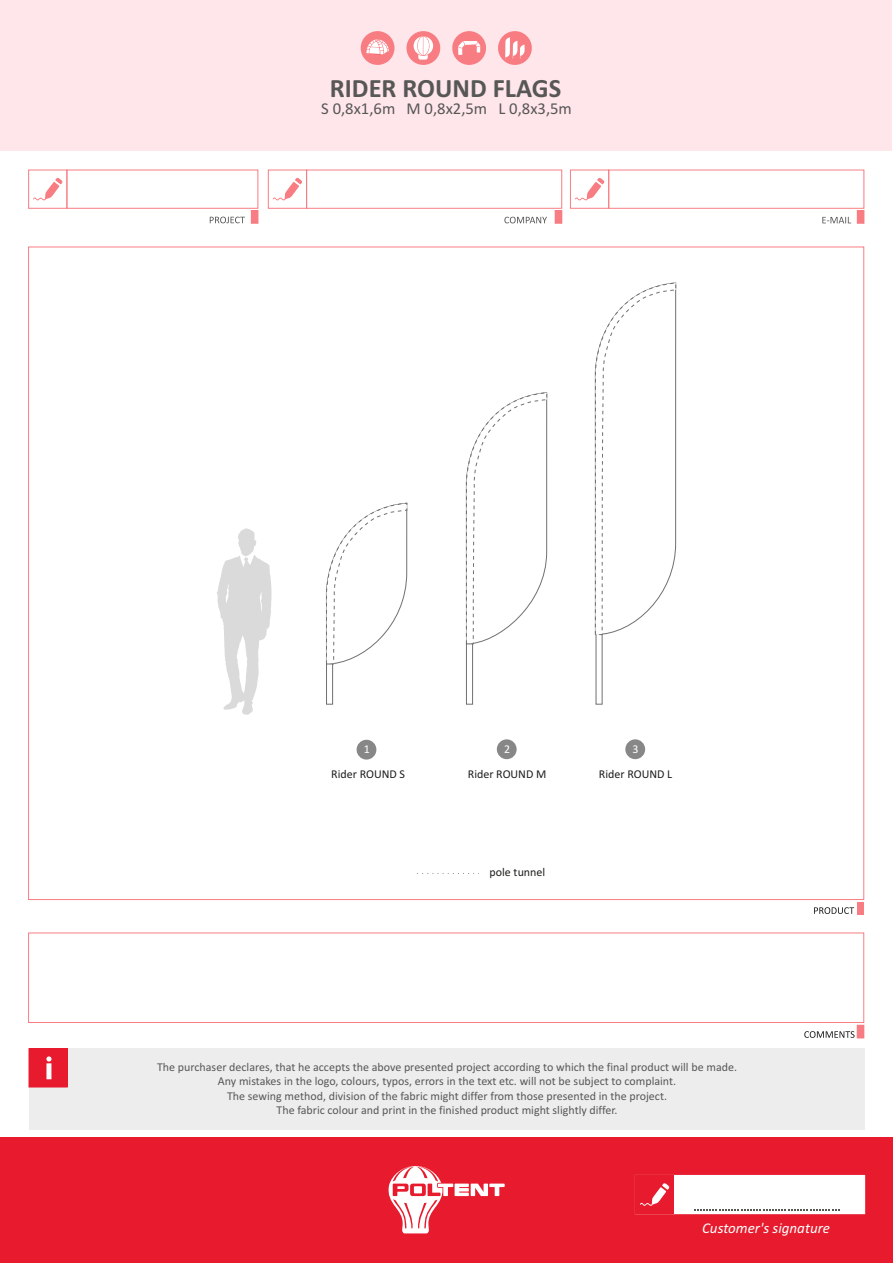
<style>
.page{position:relative;width:893px;height:1263px;background:#fff}
.page>*{position:absolute;margin:0;border:0;box-sizing:border-box;transform-origin:0 0}
.t1{font:700 26.55px "Calibri";color:#575756}
.t2{font:16.65px "Calibri";color:#575756}
.t3{font:italic 15px "Calibri";color:#fff}
.t4{font:12px/14.7px "Calibri";color:#575756;text-align:center}
.t5{font:12px "Calibri";color:#1d1d1b}
.t6{font:12px "Calibri";color:#fff}
</style>
<div class="page">
<div style="left:857px;top:902px;width:7px;height:12px;background:#f87d83"></div>
<svg style="left:814px;top:907px;width:40px;height:7px"></svg>
<div style="left:857px;top:1025px;width:7px;height:13px;background:#f87d83"></div>
<div style="left:28px;top:932px;width:836px;height:91px;border:1px solid #f87d83"></div>
<svg style="left:804px;top:1031px;width:51px;height:7px"></svg>
<div style="left:306px;top:170px;width:256px;height:39px;border:1px solid #f87d83"></div>
<div style="left:268px;top:170px;width:39px;height:39px;border:1px solid #f87d83"></div>
<svg style="left:273px;top:178px;width:29px;height:23px"></svg>
<div style="left:555px;top:210px;width:7px;height:14px;border:1px solid #f87d83"></div>
<div style="left:555px;top:210px;width:7px;height:13px;background:#f87d83"></div>
<div style="left:66px;top:170px;width:192px;height:39px;border:1px solid #f87d83"></div>
<div style="left:28px;top:170px;width:39px;height:39px;border:1px solid #f87d83"></div>
<svg style="left:33px;top:178px;width:29px;height:23px"></svg>
<div style="left:251px;top:210px;width:7px;height:14px;border:1px solid #f87d83"></div>
<div style="left:251px;top:210px;width:7px;height:13px;background:#f87d83"></div>
<div style="left:608px;top:170px;width:256px;height:39px;border:1px solid #f87d83"></div>
<div style="left:570px;top:170px;width:39px;height:39px;border:1px solid #f87d83"></div>
<svg style="left:575px;top:178px;width:29px;height:23px"></svg>
<div style="left:857px;top:210px;width:7px;height:14px;border:1px solid #f87d83"></div>
<div style="left:857px;top:210px;width:7px;height:13px;background:#f87d83"></div>
<svg style="left:210px;top:217px;width:35px;height:6px"></svg>
<svg style="left:504px;top:217px;width:43px;height:6px"></svg>
<svg style="left:822px;top:217px;width:29px;height:6px"></svg>
<div style="left:0;top:1px;width:892px;height:150px;background:#ffe6eb"></div>
<div style="left:452px;top:31px;width:34px;height:34px;background:#f87d83;border-radius:50%"></div>
<svg style="left:458px;top:41px;width:23px;height:14px"></svg>
<div style="left:406px;top:31px;width:34px;height:34px;background:#f87d83;border-radius:50%"></div>
<div style="left:418px;top:53px;width:10px;height:7px;background:#fff;border-radius:2px"></div>
<svg style="left:413px;top:36px;width:21px;height:20px"></svg>
<div style="left:498px;top:31px;width:34px;height:34px;background:#f87d83;border-radius:50%"></div>
<svg style="left:504px;top:31px;width:21px;height:34px"></svg>
<div style="left:361px;top:31px;width:33px;height:34px;background:#f87d83;border-radius:50%"></div>
<svg style="left:366px;top:39px;width:23px;height:16px"></svg>
<div style="left:357px;top:740px;width:19px;height:19px;background:#878787;border-radius:50%"></div>
<div style="left:625px;top:739px;width:20px;height:20px;background:#878787;border-radius:50%"></div>
<div style="left:497px;top:739px;width:20px;height:20px;background:#878787;border-radius:50%"></div>
<svg style="left:326px;top:502px;width:82px;height:203px"></svg>
<svg style="left:466px;top:392px;width:82px;height:313px"></svg>
<svg style="left:594px;top:282px;width:83px;height:423px"></svg>
<svg style="left:417px;top:873px;width:62px;height:1px"></svg>
<svg style="left:217px;top:528px;width:55px;height:187px"></svg>
<div style="left:1px;top:1137px;width:892px;height:125px;background:#e71b2d"></div>
<div style="left:674px;top:1175px;width:191px;height:39px;background:#fff"></div>
<svg style="left:640px;top:1183px;width:29px;height:23px"></svg>
<svg style="left:694px;top:1209px;width:145px;height:1px"></svg>
<div style="left:29px;top:1049px;width:835px;height:81px;background:#ededed"></div>
<div style="left:29px;top:1048px;width:39px;height:39px;border:1px solid #e71b2d"></div>
<div style="left:29px;top:1049px;width:38px;height:38px;background:#e71b2d"></div>
<svg style="left:46px;top:1056px;width:6px;height:23px"></svg>
<svg style="left:388px;top:1166px;width:117px;height:67px"></svg>
<h1 class="t1" style="left:330px;top:77px;width:233px">RIDER ROUND FLAGS</h1>
<h2 class="t2" style="left:321px;top:102px;width:252px">S 0,8x1,6m M 0,8x2,5m L 0,8x3,5m</h2>
<p class="t6" style="left:364px;top:744px;width:8px">1</p>
<p class="t5" style="left:331px;top:769px;width:75px">Rider ROUND S</p>
<p class="t6" style="left:504px;top:744px;width:8px">2</p>
<p class="t5" style="left:468px;top:769px;width:80px">Rider ROUND M</p>
<p class="t5" style="left:490px;top:867px;width:57px">pole tunnel</p>
<p class="t6" style="left:632px;top:744px;width:8px">3</p>
<p class="t5" style="left:599px;top:769px;width:75px">Rider ROUND L</p>
<p class="t4" style="left:157px;top:1060px;width:581px">The purchaser declares, that he accepts the above presented project according to which the final product will be made.<br>Any mistakes in the logo, colours, typos, errors in the text etc. will not be subject to complaint.<br>The sewing method, division of the fabric might differ from those presented in the project.<br>The fabric colour and print in the finished product might slightly differ.</p>
<p class="t3" style="left:702px;top:1222px;width:129px">Customer's signature</p>
</div>
